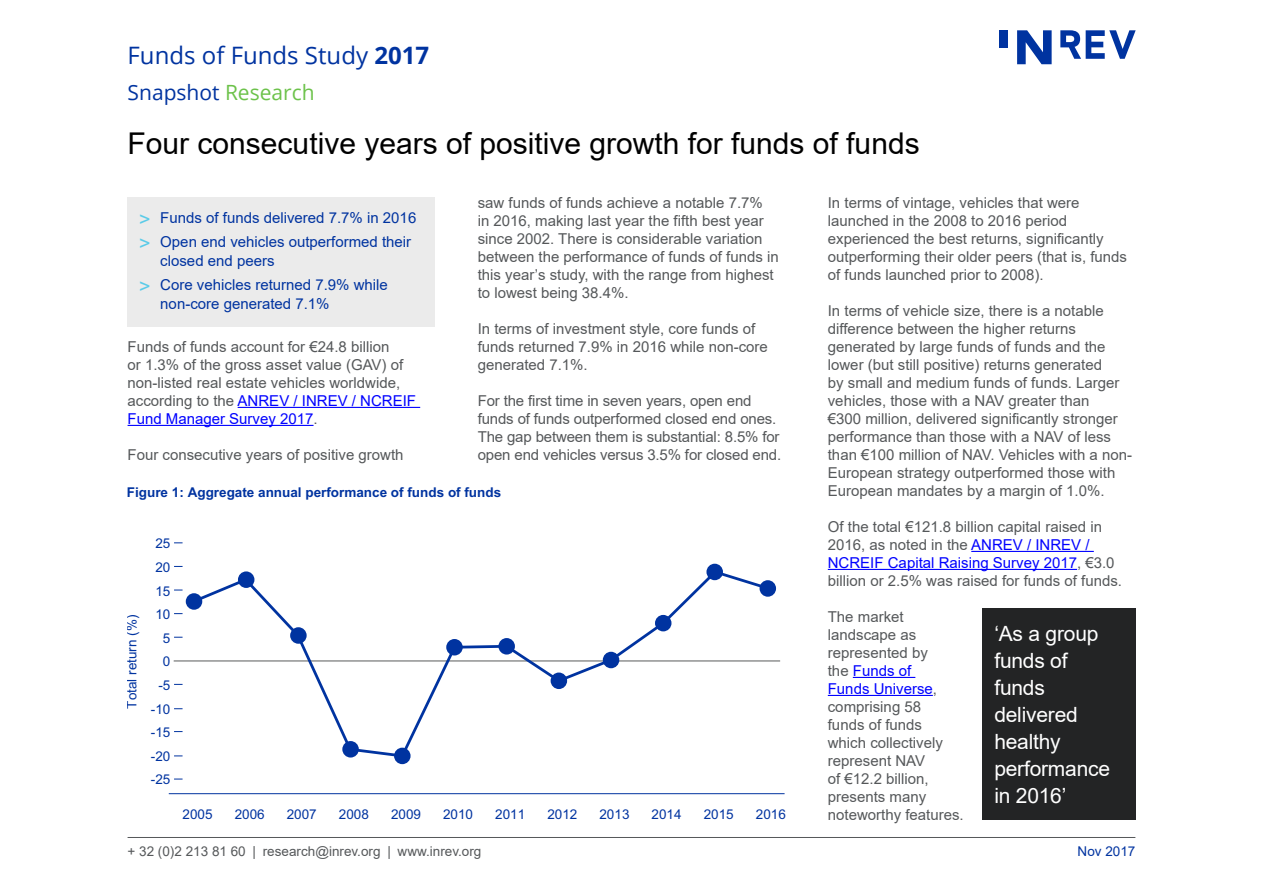
<style>
.page{position:relative;width:1263px;height:893px;background:#fff}
.page>*{position:absolute;margin:0;border:0;box-sizing:border-box;transform-origin:0 0}
.t1{font:30px "Arial";color:#000}
.t2{font:24px "Open Sans";color:#0033a0}
.t3{font:21px/27px "Arial";letter-spacing:-.01em;color:#fff}
.t4{font:21px "Open Sans";color:#0033a0}
.t5{font:15px/18px "Arial";color:#55585a}
.t6{font:15px/23.7px "Arial";color:#0033a0}
.t7{font:13.5px/23.5px "Arial";color:#0033a0}
.t8{font:700 13.5px "Arial";color:#0033a0}
.t9{font:13.5px "Arial";color:#55585a}
.s1{font-weight:700}
.s2{color:#6cc24a}
.s3{font-size:19.5px;color:#59cbe8}
.s4{color:#00f}
</style>
<div class="page">
<hr style="left:128px;top:837px;width:1007px;height:1px;background:#55585a">
<svg style="left:999px;top:30px;width:137px;height:35px"></svg>
<hr style="left:238px;top:407px;width:182px;height:1px;background:#00f">
<hr style="left:128px;top:425px;width:186px;height:1px;background:#00f">
<div style="left:981px;top:608px;width:154px;height:212px;background:#232425"></div>
<div style="left:128px;top:197px;width:307px;height:130px;background:#ebebeb"></div>
<hr style="left:971px;top:551px;width:123px;height:1px;background:#00f">
<hr style="left:828px;top:569px;width:249px;height:1px;background:#00f">
<hr style="left:853px;top:677px;width:62px;height:1px;background:#00f">
<hr style="left:828px;top:695px;width:105px;height:1px;background:#00f">
<hr style="left:169px;top:793px;width:615px;height:1px;background:#0033a0">
<hr style="left:174px;top:661px;width:606px;height:1px;background:#595a5b">
<div style="left:186px;top:593px;width:16px;height:17px;background:#0033a0;border-radius:50%"></div>
<div style="left:394px;top:748px;width:17px;height:16px;background:#0033a0;border-radius:50%"></div>
<div style="left:706px;top:564px;width:17px;height:16px;background:#0033a0;border-radius:50%"></div>
<div style="left:759px;top:580px;width:17px;height:17px;background:#0033a0;border-radius:50%"></div>
<svg style="left:190px;top:569px;width:582px;height:190px"></svg>
<h2 class="t2" style="left:128px;top:39px;width:303px">Funds of Funds Study <span class="s1">2017</span></h2>
<h3 class="t4" style="left:128px;top:78px;width:189px">Snapshot <span class="s2">Research</span></h3>
<h1 class="t1" style="left:128px;top:123px;width:794px">Four consecutive years of positive growth for funds of funds</h1>
<p class="t6" style="left:139px;top:206px;width:279px"><span class="s3">&gt;</span> Funds of funds delivered 7.7% in 2016 <span class="s3">&gt;</span> Open end vehicles outperformed their</p>
<p class="t6" style="left:139px;top:249px;width:250px;text-indent:21px">closed end peers<br><span class="s3">&gt;</span> Core vehicles returned 7.9% while</p>
<p class="t6" style="left:160px;top:292px;width:171px">non-core generated 7.1%</p>
<p class="t5" style="left:128px;top:337px;width:290px">Funds of funds account for €24.8 billion<br>or 1.3% of the gross asset value (GAV) of non-listed real estate vehicles worldwide, according to the <span class="s4">ANREV / INREV / NCREIF Fund Manager Survey 2017</span>.</p>
<p class="t5" style="left:128px;top:445px;width:277px">Four consecutive years of positive growth</p>
<p class="t5" style="left:478px;top:193px;width:303px">saw funds of funds achieve a notable 7.7%<br>in 2016, making last year the fifth best year since 2002. There is considerable variation between the performance of funds of funds in this year’s study, with the range from highest to lowest being 38.4%.</p>
<p class="t5" style="left:478px;top:319px;width:292px">In terms of investment style, core funds of funds returned 7.9% in 2016 while non-core generated 7.1%.</p>
<p class="t5" style="left:478px;top:391px;width:305px">For the first time in seven years, open end funds of funds outperformed closed end ones.<br>The gap between them is substantial: 8.5% for open end vehicles versus 3.5% for closed end.</p>
<p class="t8" style="left:127px;top:483px;width:376px">Figure 1: Aggregate annual performance of funds of funds</p>
<p class="t7" style="left:120px;top:709px;width:95px;rotate:-90deg">Total return (%)</p>
<p class="t7" style="left:155px;top:532px;width:17px">25</p>
<p class="t7" style="left:155px;top:556px;width:17px">20</p>
<p class="t7" style="left:155px;top:603px;width:17px">10</p>
<p class="t7" style="left:155px;top:579px;width:17px">15</p>
<p class="t7" style="left:163px;top:626px;width:9px">5</p>
<p class="t7" style="left:158px;top:673px;width:14px">-5</p>
<p class="t7" style="left:151px;top:721px;width:21px">-15 -20</p>
<p class="t7" style="left:163px;top:650px;width:9px">0</p>
<p class="t7" style="left:151px;top:697px;width:21px">-10</p>
<p class="t7" style="left:151px;top:768px;width:21px">-25</p>
<p class="t5" style="left:828px;top:193px;width:301px">In terms of vintage, vehicles that were launched in the 2008 to 2016 period experienced the best returns, significantly outperforming their older peers (that is, funds of funds launched prior to 2008).</p>
<p class="t5" style="left:828px;top:301px;width:306px">In terms of vehicle size, there is a notable difference between the higher returns generated by large funds of funds and the lower (but still positive) returns generated<br>by small and medium funds of funds. Larger vehicles, those with a NAV greater than<br>€300 million, delivered significantly stronger performance than those with a NAV of less than €100 million of NAV. Vehicles with a non-European strategy outperformed those with European mandates by a margin of 1.0%.</p>
<p class="t5" style="left:828px;top:517px;width:296px">Of the total €121.8 billion capital raised in 2016, as noted in the <span class="s4">ANREV / INREV / NCREIF Capital Raising Survey 2017</span>, €3.0 billion or 2.5% was raised for funds of funds.</p>
<p class="t5" style="left:828px;top:607px;width:117px">The market landscape as represented by the <span class="s4">Funds of<br>Funds Universe</span>, comprising 58 funds of funds which collectively represent NAV<br>of €12.2 billion, presents many</p>
<h3 class="t3" style="left:994px;top:620px;width:117px">‘As a group funds of funds delivered healthy performance in 2016’</h3>
<p class="t7" style="left:183px;top:802px;width:32px">2005</p>
<p class="t7" style="left:235px;top:802px;width:32px">2006</p>
<p class="t7" style="left:287px;top:802px;width:32px">2007</p>
<p class="t7" style="left:339px;top:802px;width:32px">2008</p>
<p class="t7" style="left:391px;top:802px;width:32px">2009</p>
<p class="t7" style="left:443px;top:802px;width:32px">2010</p>
<p class="t7" style="left:495px;top:802px;width:32px">2011</p>
<p class="t7" style="left:547px;top:802px;width:32px">2012</p>
<p class="t7" style="left:599px;top:802px;width:32px">2013</p>
<p class="t7" style="left:652px;top:802px;width:32px">2014</p>
<p class="t7" style="left:704px;top:802px;width:32px">2015</p>
<p class="t7" style="left:756px;top:802px;width:32px">2016</p>
<p class="t5" style="left:828px;top:805px;width:137px">noteworthy features.</p>
<p class="t9" style="left:128px;top:842px;width:355px">+ 32 (0)2 213 81 60 | research@inrev.org | www.inrev.org</p>
<p class="t7" style="left:1077px;top:839px;width:59px">Nov 2017</p>
</div>
